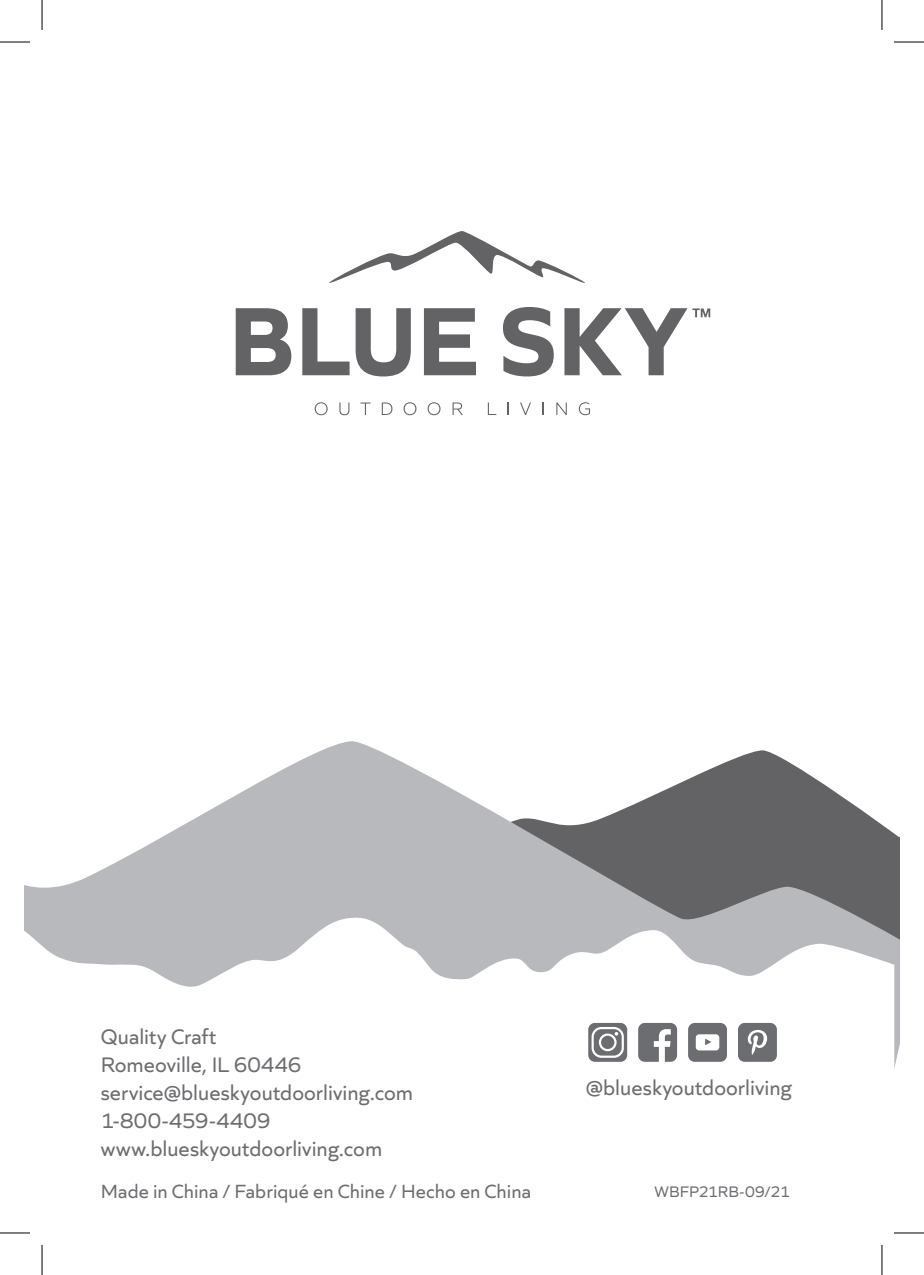
<style>
.page{position:relative;width:924px;height:1275px;background:#fff}
.page>*{position:absolute;margin:0;border:0;box-sizing:border-box;transform-origin:0 0}
.paragraphs{font:22px/28px "Quiet Sans";color:#6c6d70}
.intro{font:22px "Quiet Sans";color:#6c6d70}
.paragraphs-2{font:20px "Quiet Sans";letter-spacing:.005em;color:#6c6d70}
.paragraphs-3{font:16px "Quiet Sans";letter-spacing:.01em;color:#6c6d70}
</style>
<div class="page">
<svg style="left:24px;top:741px;width:875px;height:328px"></svg>
<svg style="left:24px;top:892px;width:869px;height:359px"></svg>
<svg style="left:638px;top:1023px;width:38px;height:38px"></svg>
<svg style="left:588px;top:1023px;width:39px;height:38px"></svg>
<svg style="left:687px;top:1023px;width:39px;height:38px"></svg>
<svg style="left:737px;top:1023px;width:39px;height:38px"></svg>
<svg style="left:329px;top:231px;width:256px;height:52px"></svg>
<svg style="left:235px;top:308px;width:56px;height:67px"></svg>
<svg style="left:302px;top:308px;width:47px;height:67px"></svg>
<svg style="left:355px;top:308px;width:55px;height:68px"></svg>
<svg style="left:424px;top:308px;width:52px;height:67px"></svg>
<svg style="left:503px;top:307px;width:50px;height:69px"></svg>
<svg style="left:314px;top:402px;width:13px;height:13px"></svg>
<svg style="left:339px;top:402px;width:10px;height:13px"></svg>
<svg style="left:360px;top:402px;width:10px;height:13px"></svg>
<svg style="left:381px;top:402px;width:11px;height:13px"></svg>
<svg style="left:403px;top:402px;width:13px;height:13px"></svg>
<svg style="left:427px;top:402px;width:13px;height:13px"></svg>
<svg style="left:452px;top:402px;width:11px;height:13px"></svg>
<svg style="left:487px;top:402px;width:9px;height:13px"></svg>
<svg style="left:507px;top:402px;width:1px;height:13px"></svg>
<svg style="left:520px;top:402px;width:10px;height:13px"></svg>
<svg style="left:542px;top:402px;width:1px;height:13px"></svg>
<svg style="left:556px;top:402px;width:10px;height:13px"></svg>
<svg style="left:578px;top:402px;width:11px;height:13px"></svg>
<svg style="left:564px;top:308px;width:146px;height:67px"></svg>
<hr style="left:0;top:1231px;width:30px;height:3px;background:#fff">
<hr style="left:41px;top:1245px;width:2px;height:30px;background:#fff">
<hr style="left:880px;top:1245px;width:2px;height:30px;background:#fff">
<hr style="left:0;top:42px;width:30px;height:1px;background:#000">
<hr style="left:893px;top:42px;width:30px;height:1px;background:#000">
<hr style="left:0;top:1232px;width:30px;height:1px;background:#000">
<hr style="left:893px;top:1232px;width:30px;height:1px;background:#000">
<hr style="left:42px;top:0;width:1px;height:30px;background:#000">
<hr style="left:42px;top:1245px;width:1px;height:30px;background:#000">
<hr style="left:881px;top:0;width:1px;height:30px;background:#000">
<hr style="left:881px;top:1245px;width:1px;height:30px;background:#000">
<p class="paragraphs" style="left:101px;top:1021px;width:313px">Quality Craft<br>Romeoville, IL 60446 service@blueskyoutdoorliving.com<br>1-800-459-4409 www.blueskyoutdoorliving.com</p>
<p class="paragraphs-2" style="left:101px;top:1176px;width:432px">Made in China / Fabriqué en Chine / Hecho en China</p>
<p class="intro" style="left:585px;top:1071px;width:208px">@blueskyoutdoorliving</p>
<p class="paragraphs-3" style="left:654px;top:1179px;width:137px">WBFP21RB-09/21</p>
</div>
